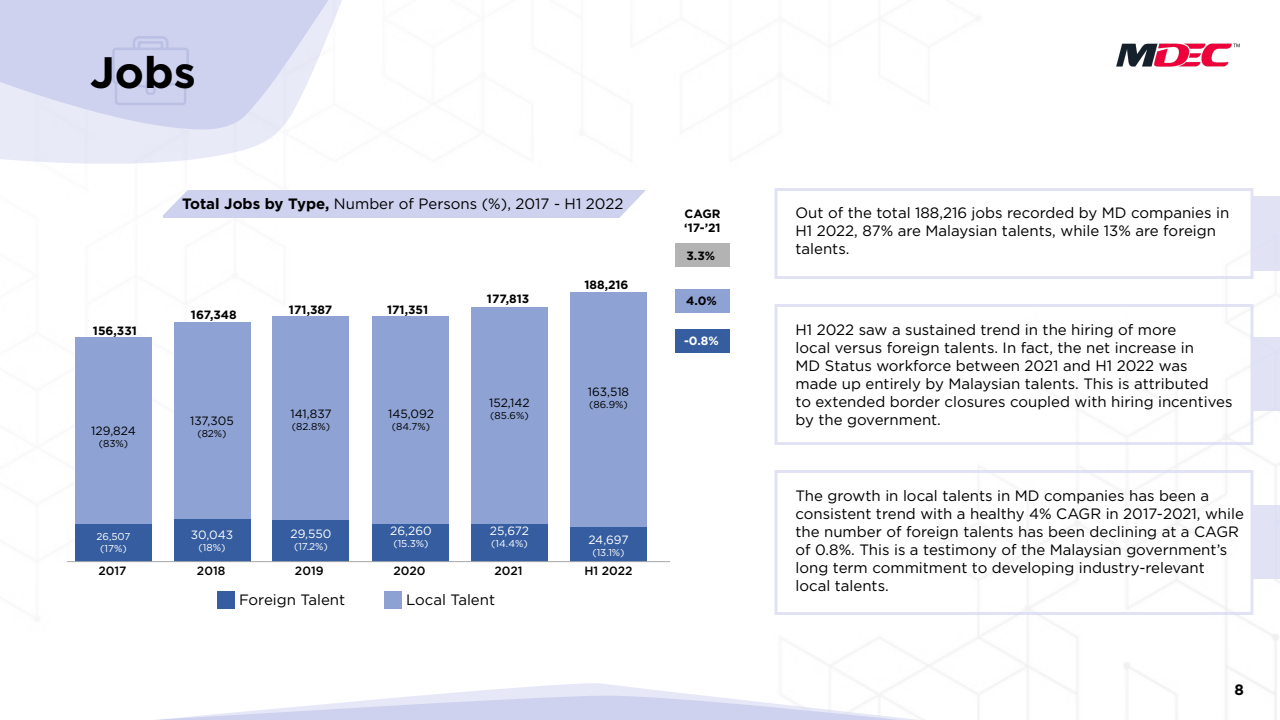
<style>
.page{position:relative;width:1280px;height:720px;background:#fff}
.page>*{position:absolute;margin:0;border:0;box-sizing:border-box;transform-origin:0 0}
.t1{font:700 44px "Gotham Pro";color:#000}
.t2{font:15px/18px "Gotham Pro";color:#000}
.t3{font:700 15px "Gotham Pro";color:#000}
.t4{font:700 12px/14.4px "Gotham Pro";color:#000}
.t5{font:12px "Gotham Pro";color:#000}
.t6{font:12px "Gotham Pro";color:#fff}
.t7{font:500 12px "Gotham Pro";color:#000}
.t8{font:700 12px "Gotham Pro";color:#fff}
.t9{font:10px/12px "Gotham Pro";color:#fff;text-align:center}
.t10{font:10px "Gotham Pro";color:#000}
.s1{font-weight:700}
</style>
<div class="page">
<img style="left:67px;top:43px;width:1213px;height:677px">
<svg style="left:155px;top:679px;width:765px;height:41px"></svg>
<svg style="left:0;top:0;width:342px;height:164px;fill:#e8eaf7"></svg>
<svg style="left:0;top:0;width:328px;height:132px;background:#d6d9f1"></svg>
<svg style="left:112px;top:36px;width:77px;height:69px;background:#c9ceec"></svg>
<div style="left:75px;top:521px;width:77px;height:41px;background:#365da0"></div>
<div style="left:75px;top:337px;width:77px;height:187px;background:#8ea2d4"></div>
<div style="left:174px;top:322px;width:77px;height:223px;background:#8ea2d4"></div>
<div style="left:272px;top:316px;width:77px;height:208px;background:#8ea2d4"></div>
<div style="left:372px;top:316px;width:77px;height:208px;background:#8ea2d4"></div>
<div style="left:570px;top:292px;width:77px;height:243px;background:#8ea2d4"></div>
<div style="left:471px;top:307px;width:77px;height:224px;background:#8ea2d4"></div>
<div style="left:675px;top:243px;width:55px;height:24px;background:#b3b3b3"></div>
<div style="left:675px;top:289px;width:55px;height:24px;background:#8ea2d4"></div>
<div style="left:675px;top:329px;width:55px;height:24px;background:#365da0"></div>
<div style="left:163px;top:190px;width:483px;height:28px;background:#ced2ef"></div>
<div style="left:174px;top:519px;width:77px;height:43px;background:#365da0"></div>
<div style="left:272px;top:520px;width:77px;height:42px;background:#365da0"></div>
<div style="left:372px;top:524px;width:77px;height:38px;background:#365da0"></div>
<div style="left:471px;top:524px;width:77px;height:38px;background:#365da0"></div>
<div style="left:570px;top:527px;width:77px;height:35px;background:#365da0"></div>
<hr style="left:67px;top:561px;width:603px;height:1px;background:#a5a7aa">
<div style="left:384px;top:591px;width:18px;height:18px;background:#8da1d2"></div>
<div style="left:217px;top:591px;width:18px;height:18px;background:#365da0"></div>
<h1 class="t1" style="left:90px;top:47px;width:107px">Jobs</h1>
<p class="t2" style="left:182px;top:195px;width:443px"><span class="s1">Total Jobs by Type,</span> Number of Persons (%), 2017 - H1 2022</p>
<p class="t4" style="left:93px;top:323px;width:45px">156,331</p>
<p class="t5" style="left:91px;top:424px;width:46px">129,824</p>
<p class="t10" style="left:99px;top:438px;width:31px">(83%)</p>
<p class="t9" style="left:97px;top:531px;width:35px">26,507 (17%)</p>
<p class="t4" style="left:191px;top:307px;width:47px">167,348</p>
<p class="t5" style="left:190px;top:414px;width:45px">137,305</p>
<p class="t10" style="left:197px;top:428px;width:31px">(82%)</p>
<p class="t6" style="left:191px;top:528px;width:44px">30,043</p>
<p class="t9" style="left:199px;top:541px;width:28px">(18%)</p>
<p class="t4" style="left:289px;top:302px;width:45px">171,387</p>
<p class="t4" style="left:387px;top:302px;width:43px">171,351</p>
<p class="t5" style="left:290px;top:407px;width:43px">141,837</p>
<p class="t10" style="left:292px;top:421px;width:40px">(82.8%)</p>
<p class="t6" style="left:290px;top:527px;width:43px">29,550</p>
<p class="t9" style="left:294px;top:540px;width:36px">(17.2%)</p>
<p class="t5" style="left:388px;top:407px;width:47px">145,092</p>
<p class="t10" style="left:392px;top:421px;width:40px">(84.7%)</p>
<p class="t6" style="left:390px;top:524px;width:43px">26,260</p>
<p class="t9" style="left:393px;top:537px;width:37px">(15.3%)</p>
<p class="t4" style="left:487px;top:291px;width:44px">177,813</p>
<p class="t5" style="left:489px;top:396px;width:42px">152,142</p>
<p class="t10" style="left:490px;top:410px;width:40px">(85.6%)</p>
<p class="t6" style="left:490px;top:524px;width:41px">25,672</p>
<p class="t9" style="left:491px;top:537px;width:38px">(14.4%)</p>
<p class="t4" style="left:584px;top:277px;width:46px">188,216</p>
<p class="t5" style="left:588px;top:385px;width:43px">163,518</p>
<p class="t10" style="left:589px;top:399px;width:40px">(86.9%)</p>
<p class="t6" style="left:588px;top:533px;width:42px">24,697</p>
<p class="t9" style="left:592px;top:546px;width:34px">(13.1%)</p>
<p class="t7" style="left:98px;top:564px;width:30px">2017</p>
<p class="t7" style="left:197px;top:564px;width:30px">2018</p>
<p class="t7" style="left:295px;top:564px;width:30px">2019</p>
<p class="t7" style="left:393px;top:564px;width:33px">2020</p>
<p class="t7" style="left:494px;top:564px;width:30px">2021</p>
<p class="t7" style="left:584px;top:564px;width:50px">H1 2022</p>
<p class="t2" style="left:239px;top:591px;width:108px">Foreign Talent</p>
<p class="t2" style="left:406px;top:591px;width:91px">Local Talent</p>
<p class="t4" style="left:684px;top:206px;width:38px">CAGR ‘17-’21</p>
<p class="t4" style="left:686px;top:248px;width:30px">3.3%</p>
<p class="t4" style="left:686px;top:293px;width:32px">4.0%</p>
<p class="t8" style="left:684px;top:333px;width:36px">-0.8%</p>
<p class="t2" style="left:796px;top:204px;width:435px">Out of the total 188,216 jobs recorded by MD companies in<br>H1 2022, 87% are Malaysian talents, while 13% are foreign talents.</p>
<p class="t2" style="left:796px;top:321px;width:438px">H1 2022 saw a sustained trend in the hiring of more<br>local versus foreign talents. In fact, the net increase in<br>MD Status workforce between 2021 and H1 2022 was made up entirely by Malaysian talents. This is attributed<br>to extended border closures coupled with hiring incentives by the government.</p>
<p class="t2" style="left:796px;top:487px;width:450px">The growth in local talents in MD companies has been a consistent trend with a healthy 4% CAGR in 2017-2021, while the number of foreign talents has been declining at a CAGR of 0.8%. This is a testimony of the Malaysian government’s long term commitment to developing industry-relevant<br>local talents.</p>
<p class="t3" style="left:1235px;top:681px;width:11px">8</p>
</div>
